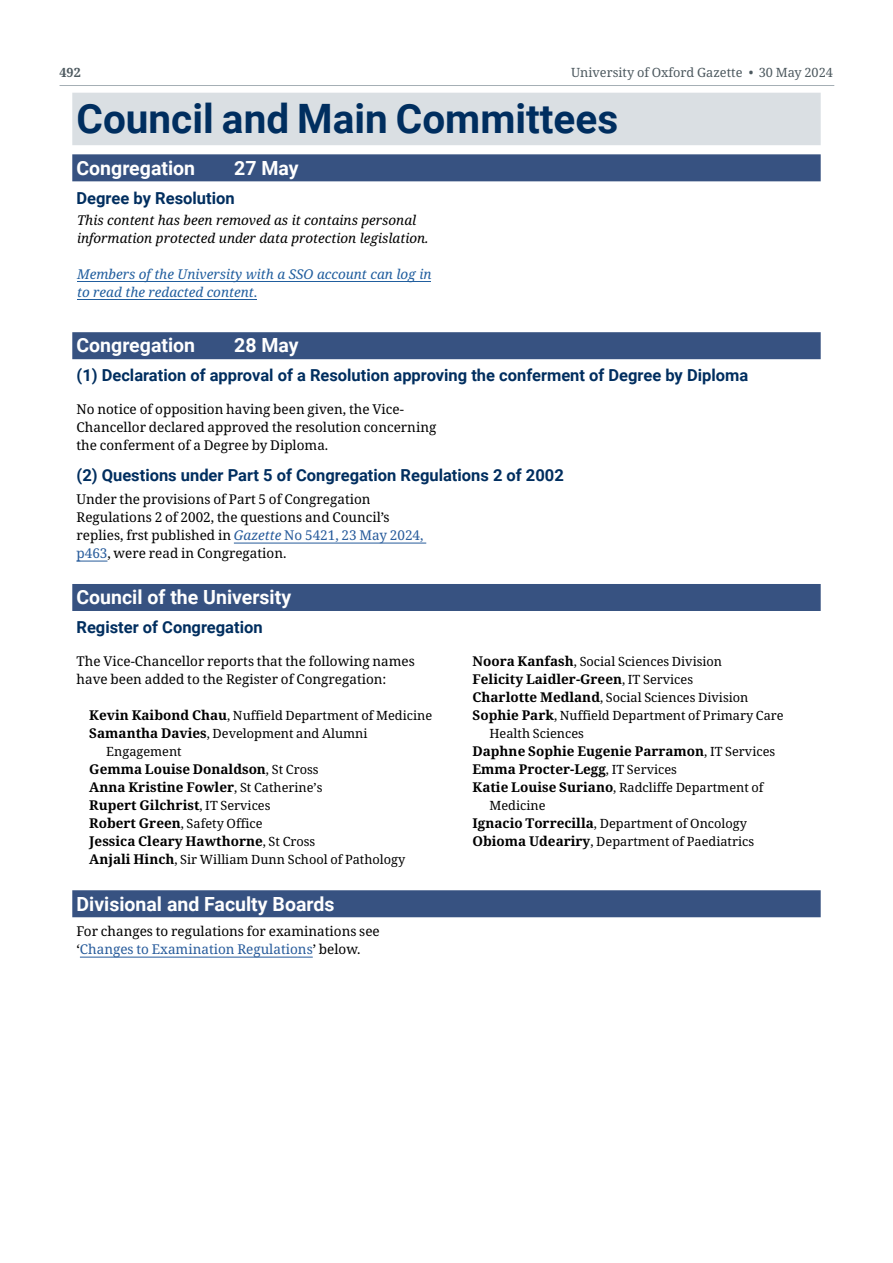
<style>
.page{position:relative;width:893px;height:1263px;background:#fff}
.page>*{position:absolute;margin:0;border:0;box-sizing:border-box;transform-origin:0 0}
.H1_Big_Head{font:700 40.5px "Roboto";color:#002e5f}
.H2_Subject_head{font:700 19.5px "Roboto";color:#fff}
.H2_Subject_head_non-ToC{font:700 19.5px "Roboto";color:#fff}
.H3_Bold_Head{font:700 16.5px "Roboto";color:#002e5f}
.G_Body_text{font:13.5px/18px "Noto Serif";color:#000}
.Congregation_names{font:700 13.5px "Noto Serif";color:#000}
.t1{font:italic 13.5px/18px "Noto Serif";color:#000}
.G_Blurb{font:13.5px/18px "Noto Serif";color:#000}
.t2{font:italic 13.5px/18px "Noto Serif";color:#215e9e}
.Congregation_names-2{font:12.75px/18px "Noto Serif";color:#000}
.t3{font:12.75px "Noto Serif";color:#4d595f}
.t4{font:700 12.75px "Noto Serif";color:#4d595f}
.s1{font-style:normal}
.s2{font-style:italic;color:#275b9b}
.s3{color:#275b9b}
.s4{font-weight:700;font-size:13.5px}
.s5{font-weight:400;font-size:12.75px}
</style>
<div class="page">
<div style="left:72px;top:93px;width:749px;height:52px;background:#dadfe3"></div>
<div style="left:72px;top:154px;width:749px;height:27px;background:#375281"></div>
<div style="left:72px;top:332px;width:749px;height:27px;background:#375281"></div>
<hr style="left:234px;top:543px;width:192px;height:1px;background:#275b9b">
<hr style="left:77px;top:561px;width:30px;height:1px;background:#275b9b">
<div style="left:72px;top:584px;width:749px;height:27px;background:#375281"></div>
<div style="left:72px;top:890px;width:749px;height:27px;background:#375281"></div>
<hr style="left:80px;top:957px;width:233px;height:1px;background:#275b9b">
<hr style="left:60px;top:85px;width:774px;height:1px;background:#a5afb5">
<hr style="left:77px;top:299px;width:180px;height:1px;background:#215e9e">
<hr style="left:77px;top:281px;width:354px;height:1px;background:#215e9e">
<p class="t4" style="left:60px;top:64px;width:23px">492</p>
<p class="t3" style="left:571px;top:64px;width:263px">University of Oxford Gazette • 30 May 2024</p>
<h1 class="H1_Big_Head" style="left:77px;top:90px;width:543px">Council and Main Committees</h1>
<h2 class="H2_Subject_head" style="left:77px;top:154px;width:120px">Congregation</h2>
<h2 class="H2_Subject_head" style="left:234px;top:154px;width:66px">27 May</h2>
<h3 class="H3_Bold_Head" style="left:77px;top:186px;width:160px">Degree by Resolution</h3>
<p class="t1" style="left:77px;top:211px;width:353px">This content has been removed as it contains personal information protected under data protection legislation.</p>
<p class="t2" style="left:77px;top:266px;width:356px">Members of the University with a SSO account can log in to read the redacted content<span class="s1">.</span></p>
<h2 class="H2_Subject_head" style="left:77px;top:332px;width:120px">Congregation</h2>
<h2 class="H2_Subject_head" style="left:234px;top:332px;width:66px">28 May</h2>
<h3 class="H3_Bold_Head" style="left:77px;top:364px;width:673px">(1) Declaration of approval of a Resolution approving the conferment of Degree by Diploma</h3>
<p class="G_Body_text" style="left:77px;top:401px;width:361px">No notice of opposition having been given, the Vice-<br>Chancellor declared approved the resolution concerning the conferment of a Degree by Diploma.</p>
<h3 class="H3_Bold_Head" style="left:77px;top:463px;width:489px">(2) Questions under Part 5 of Congregation Regulations 2 of 2002</h3>
<p class="G_Body_text" style="left:77px;top:491px;width:348px">Under the provisions of Part 5 of Congregation Regulations 2 of 2002, the questions and Council’s replies, frst published in <span class="s2">Gazette</span> <span class="s3">No 5421, 23 May 2024, p463</span>, were read in Congregation.</p>
<h2 class="H2_Subject_head" style="left:77px;top:584px;width:216px">Council of the University</h2>
<h3 class="H3_Bold_Head" style="left:77px;top:616px;width:188px">Register of Congregation</h3>
<p class="G_Blurb" style="left:77px;top:653px;width:340px">The Vice-Chancellor reports that the following names have been added to the Register of Congregation:</p>
<p class="Congregation_names-2" style="left:89px;top:707px;width:344px"><span class="s4">Kevin Kaibond Chau</span>, Nuffield Department of Medicine</p>
<p class="Congregation_names-2" style="left:106px;top:725px;width:263px;text-indent:-17px"><span class="s4">Samantha Davies</span>, Development and Alumni<br>Engagement</p>
<p class="Congregation_names" style="left:89px;top:760px;width:231px">Gemma Louise Donaldson<span class="s5">, St Cross</span></p>
<p class="Congregation_names" style="left:89px;top:778px;width:235px">Anna Kristine Fowler<span class="s5">, St Catherine’s</span></p>
<p class="Congregation_names" style="left:89px;top:796px;width:183px">Rupert Gilchrist<span class="s5">, IT Services</span></p>
<p class="Congregation_names-2" style="left:89px;top:815px;width:175px"><span class="s4">Robert Green</span>, Safety Office</p>
<p class="Congregation_names" style="left:89px;top:832px;width:228px">Jessica Cleary Hawthorne<span class="s5">, St Cross</span></p>
<p class="Congregation_names-2" style="left:89px;top:851px;width:317px"><span class="s4">Anjali Hinch</span>, Sir William Dunn School of Pathology</p>
<p class="Congregation_names-2" style="left:472px;top:653px;width:251px"><span class="s4">Noora Kanfash</span>, Social Sciences Division</p>
<p class="Congregation_names" style="left:472px;top:670px;width:222px">Felicity Laidler-Green<span class="s5">, IT Services</span></p>
<p class="Congregation_names-2" style="left:472px;top:689px;width:277px"><span class="s4">Charlotte Medland</span>, Social Sciences Division</p>
<p class="Congregation_names-2" style="left:489px;top:707px;width:296px;text-indent:-17px"><span class="s4">Sophie Park</span>, Nuffield Department of Primary Care<br>Health Sciences</p>
<p class="Congregation_names" style="left:472px;top:742px;width:304px">Daphne Sophie Eugenie Parramon<span class="s5">, IT Services</span></p>
<p class="Congregation_names" style="left:472px;top:760px;width:206px">Emma Procter-Legg<span class="s5">, IT Services</span></p>
<p class="Congregation_names-2" style="left:489px;top:779px;width:276px;text-indent:-17px"><span class="s4">Katie Louise Suriano</span>, Radcliffe Department of<br>Medicine</p>
<p class="Congregation_names-2" style="left:472px;top:815px;width:276px"><span class="s4">Ignacio Torrecilla</span>, Department of Oncology</p>
<p class="Congregation_names-2" style="left:472px;top:833px;width:283px"><span class="s4">Obioma Udeariry</span>, Department of Paediatrics</p>
<h2 class="H2_Subject_head_non-ToC" style="left:77px;top:890px;width:259px">Divisional and Faculty Boards</h2>
<p class="G_Body_text" style="left:77px;top:923px;width:305px">For changes to regulations for examinations see ‘<span class="s3">Changes to Examination Regulations</span>’ below.</p>
</div>
